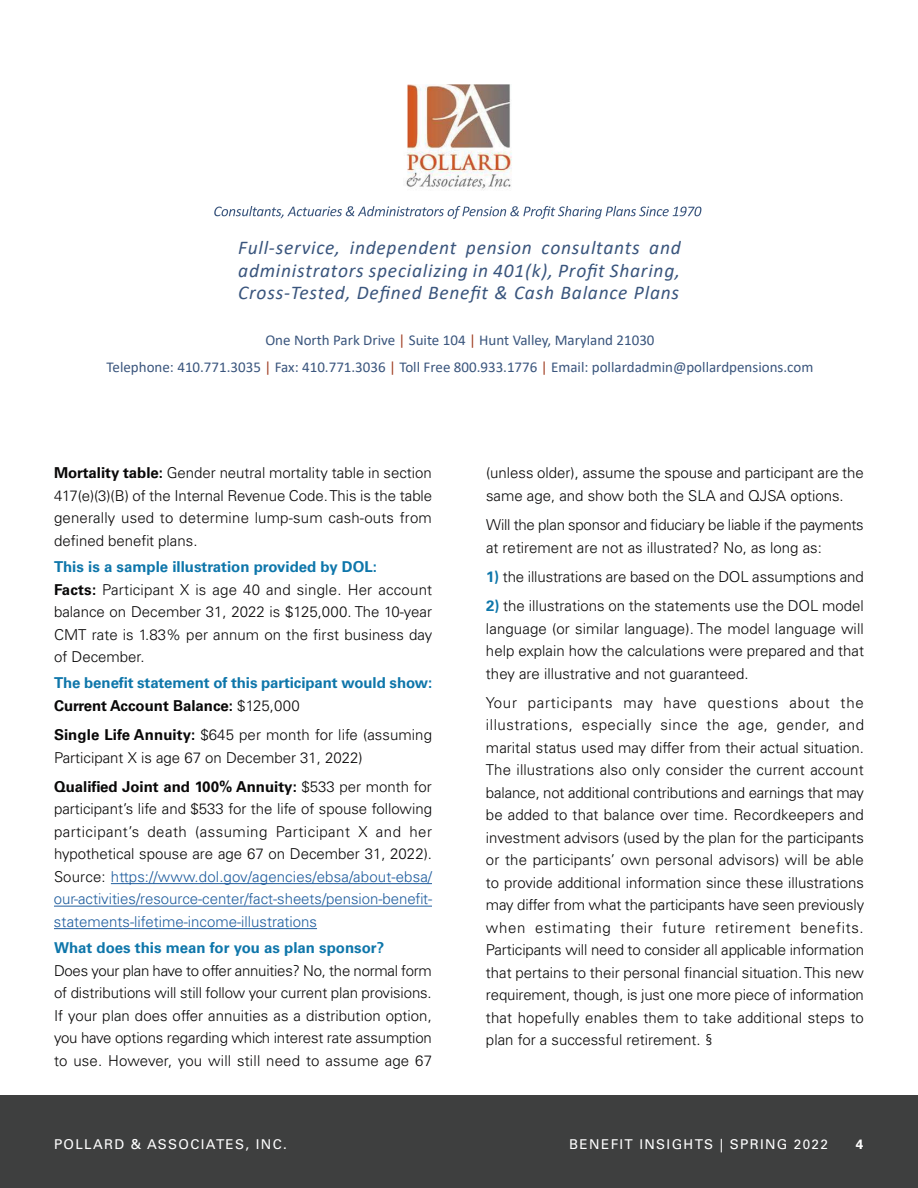
<style>
.page{position:relative;width:918px;height:1188px;background:#fff}
.page>*{position:absolute;margin:0;border:0;box-sizing:border-box;transform-origin:0 0}
.t1{font:italic 19.5px/22.5px "Calibri";letter-spacing:.04em;color:#3a557d;text-align:justify}
.t2{font:300 15px/22.5px "Univers LT Std";color:#090808;text-align:justify}
.t3{font:700 15px/22.5px "Univers LT Std 45";color:#0e76aa}
.t4{font:15px/27px "Calibri";color:#3a557d;text-align:center}
.t5{font:700 15px "Univers LT Std 45";color:#090808}
.t6{font:13.5px "Univers LT Std";letter-spacing:.1em;color:#fff}
.t7{font:700 13.5px "Univers LT Std 45";color:#fff}
.s1{color:#a03e22}
.s2{font-family:"Univers LT Std 45";font-weight:700}
.s3{color:#090808}
.s4{font-family:"Univers LT Std";font-weight:300;color:#090808}
.s5{font-family:"Univers LT Std";font-weight:300}
.s6{color:#1f5d9e}
.s7{font-family:"Univers LT Std 45";font-weight:700;color:#0e76aa}
</style>
<div class="page">
<div style="left:0;top:1095px;width:918px;height:93px;background:#3e3f3f"></div>
<svg style="left:214px;top:206px;width:487px;height:13px"></svg>
<img style="left:406px;top:85px;width:106px;height:105px">
<hr style="left:111px;top:883px;width:321px;height:1px;background:#1f5d9e">
<hr style="left:54px;top:906px;width:378px;height:1px;background:#1f5d9e">
<hr style="left:54px;top:928px;width:263px;height:1px;background:#1f5d9e">
<h1 class="t1" style="left:238px;top:238px;width:444px">Full-service, independent pension consultants and administrators specializing in 401(k), Profit Sharing, Cross-Tested, Defined Benefit &amp; Cash Balance Plans</h1>
<p class="t4" style="left:107px;top:328px;width:708px">One North Park Drive <span class="s1">|</span> Suite 104 <span class="s1">|</span> Hunt Valley, Maryland 21030<br>Telephone: 410.771.3035 <span class="s1">|</span> Fax: 410.771.3036 <span class="s1">|</span> Toll Free 800.933.1776 <span class="s1">|</span> Email: pollardadmin@pollardpensions.com</p>
<p class="t2" style="left:54px;top:463px;width:380px"><span class="s2">Mortality table:</span> Gender neutral mortality table in section 417(e)(3)(B) of the Internal Revenue Code. This is the table generally used to determine lump-sum cash-outs from defined benefit plans.</p>
<p class="t3" style="left:54px;top:557px;width:324px">This is a sample illustration provided by DOL:</p>
<p class="t2" style="left:54px;top:579px;width:380px"><span class="s2">Facts:</span> Participant X is age 40 and single. Her account balance on December 31, 2022 is $125,000. The 10-year CMT rate is 1.83% per annum on the first business day of December.</p>
<p class="t3" style="left:54px;top:672px;width:380px">The benefit statement of this participant would show:<br><span class="s3">Current Account Balance:</span> <span class="s4">$125,000</span></p>
<p class="t2" style="left:54px;top:725px;width:380px"><span class="s2">Single Life Annuity:</span> $645 per month for life (assuming<br>Participant X is age 67 on December 31, 2022)</p>
<p class="t5" style="left:54px;top:778px;width:379px">Qualified Joint and 100% Annuity: <span class="s5">$533 per month for</span></p>
<p class="t2" style="left:54px;top:799px;width:380px">participant’s life and $533 for the life of spouse following participant’s death (assuming Participant X and her hypothetical spouse are age 67 on December 31, 2022).<br>Source: <span class="s6">https://www.dol.gov/agencies/ebsa/about-ebsa/ our-activities/resource-center/fact-sheets/pension-benefit&shy;statements-lifetime-income-illustrations</span></p>
<p class="t3" style="left:54px;top:937px;width:332px">What does this mean for you as plan sponsor?</p>
<p class="t2" style="left:54px;top:960px;width:380px">Does your plan have to offer annuities? No, the normal form of distributions will still follow your current plan provisions.<br>If your plan does offer annuities as a distribution option, you have options regarding which interest rate assumption to use. However, you will still need to assume age 67</p>
<p class="t2" style="left:486px;top:463px;width:379px">(unless older), assume the spouse and participant are the same age, and show both the SLA and QJSA options.</p>
<p class="t2" style="left:486px;top:513px;width:379px">Will the plan sponsor and fiduciary be liable if the payments at retirement are not as illustrated? No, as long as:</p>
<p class="t2" style="left:486px;top:566px;width:379px"><span class="s7">1)</span> the illustrations are based on the DOL assumptions and</p>
<p class="t2" style="left:486px;top:596px;width:380px"><span class="s7">2)</span> the illustrations on the statements use the DOL model language (or similar language). The model language will help explain how the calculations were prepared and that they are illustrative and not guaranteed.</p>
<p class="t2" style="left:486px;top:692px;width:380px">Your participants may have questions about the illustrations, especially since the age, gender, and marital status used may differ from their actual situation.<br>The illustrations also only consider the current account balance, not additional contributions and earnings that may be added to that balance over time. Recordkeepers and investment advisors (used by the plan for the participants or the participants’ own personal advisors) will be able to provide additional information since these illustrations may differ from what the participants have seen previously when estimating their future retirement benefits.<br>Participants will need to consider all applicable information that pertains to their personal financial situation. This new requirement, though, is just one more piece of information that hopefully enables them to take additional steps to plan for a successful retirement. §</p>
<p class="t6" style="left:54px;top:1139px;width:234px">POLLARD &amp; ASSOCIATES, INC.</p>
<p class="t6" style="left:569px;top:1139px;width:260px">BENEFIT INSIGHTS | SPRING 2022</p>
<p class="t7" style="left:856px;top:1136px;width:9px">4</p>
</div>
